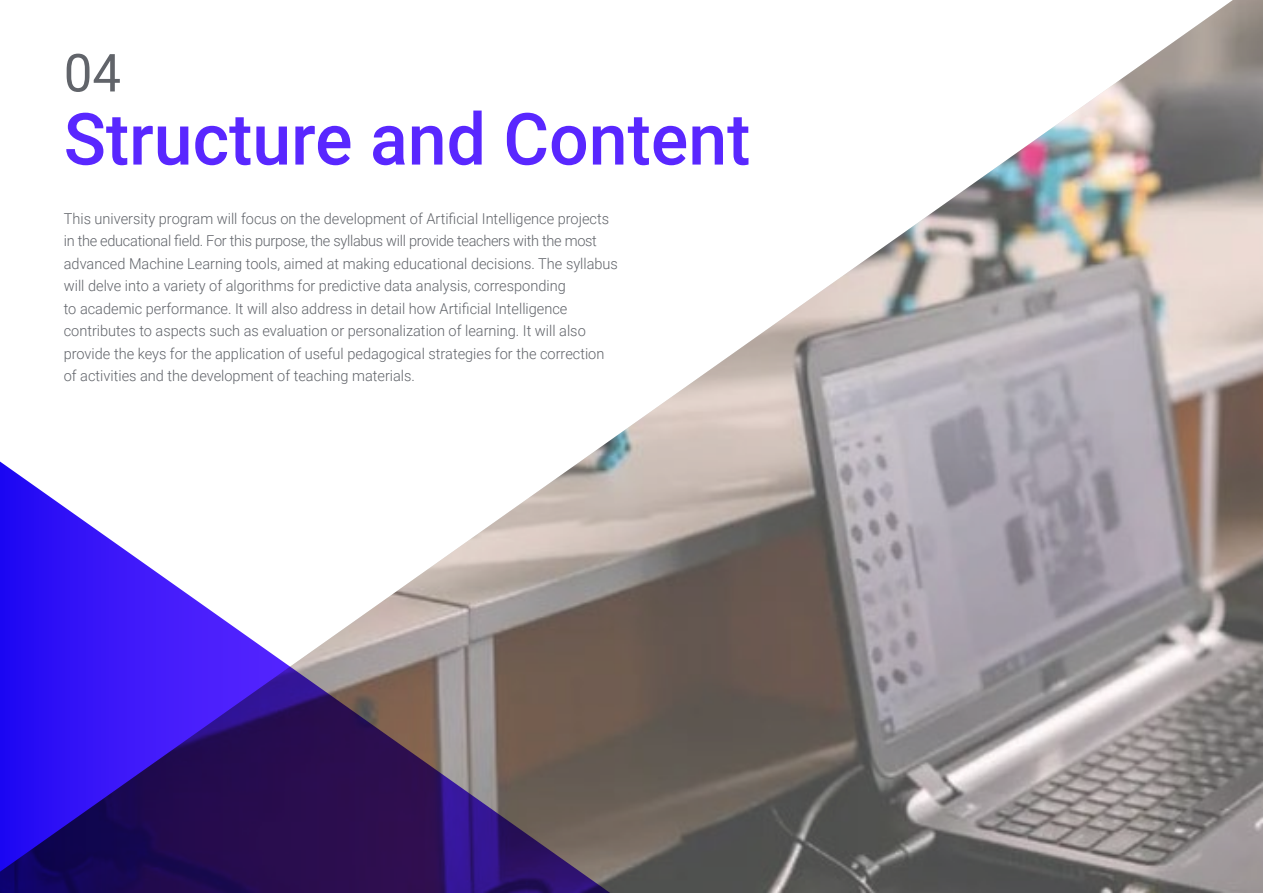
<style>
.page{position:relative;width:1263px;height:893px;background:#fff}
.page>*{position:absolute;margin:0;border:0;box-sizing:border-box;transform-origin:0 0}
.t1{font:500 72px "Roboto";color:#5927ff}
.t2{font:52.5px "Roboto";color:#61646a}
.t3{font:300 15px/22.5px "Roboto";color:#61646a}
</style>
<div class="page">
<img style="left:602px;top:0;width:661px;height:893px">
<svg style="left:0;top:446px;width:640px;height:447px"></svg>
<h2 class="t2" style="left:64px;top:36px;width:59px">04</h2>
<h1 class="t1" style="left:64px;top:89px;width:688px">Structure and Content</h1>
<p class="t3" style="left:64px;top:207px;width:556px">This university program will focus on the development of Artificial Intelligence projects in the educational field. For this purpose, the syllabus will provide teachers with the most advanced Machine Learning tools, aimed at making educational decisions. The syllabus will delve into a variety of algorithms for predictive data analysis, corresponding<br>to academic performance. It will also address in detail how Artificial Intelligence contributes to aspects such as evaluation or personalization of learning. It will also provide the keys for the application of useful pedagogical strategies for the correction of activities and the development of teaching materials.</p>
</div>
